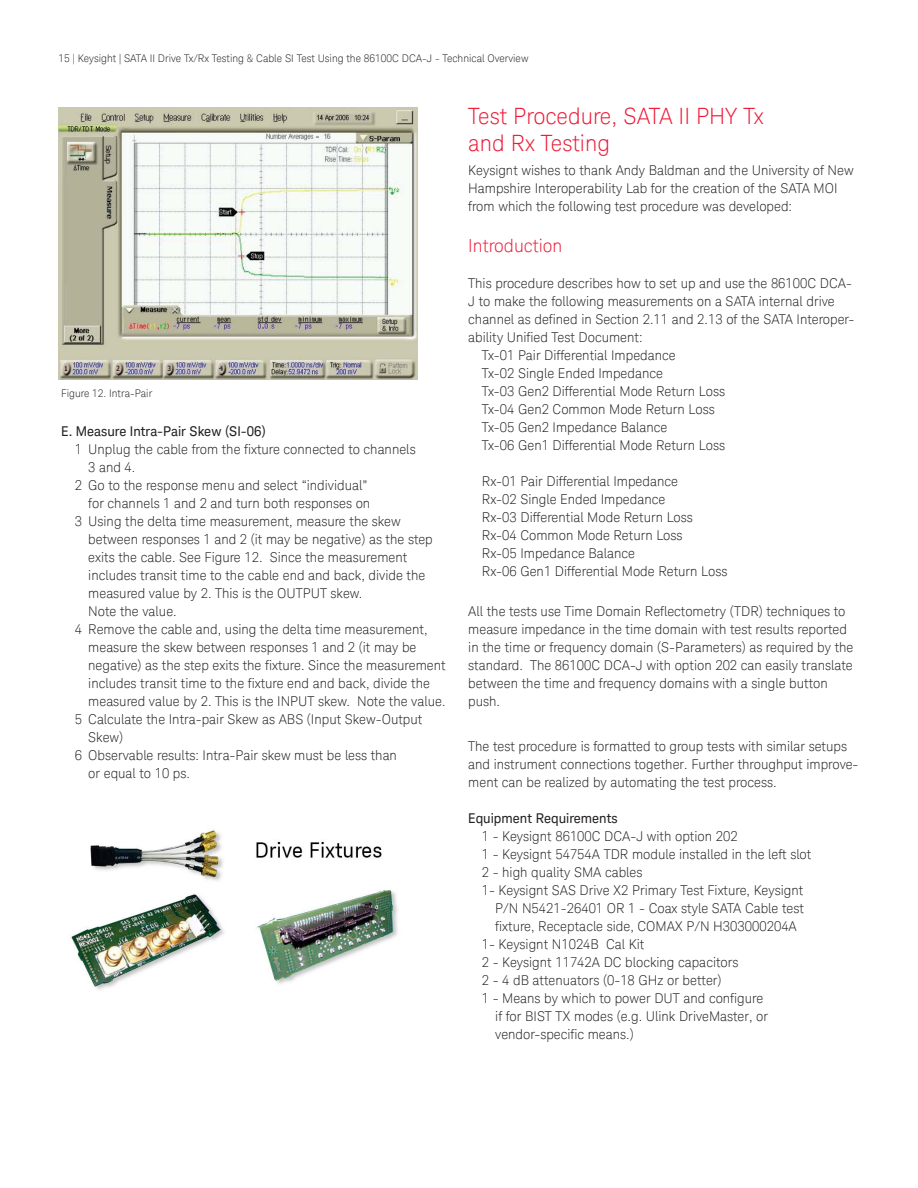
<style>
.page{position:relative;width:918px;height:1188px;background:#fff}
.page>*{position:absolute;margin:0;border:0;box-sizing:border-box;transform-origin:0 0}
.t1{font:300 22.5px/27px "Keysight Sans";color:#ed1a37}
.t2{font:300 18px "Keysight Sans";color:#ed1a37}
.t3{font:300 13.5px/18px "Keysight Sans";color:#231f20}
.t4{font:13.5px "Keysight Sans";color:#231f20}
.t5{font:300 10.5px "Keysight Sans";color:#231f20}
</style>
<div class="page">
<img style="left:59px;top:108px;width:359px;height:271px">
<img style="left:70px;top:830px;width:328px;height:160px">
<p class="t5" style="left:59px;top:53px;width:471px">15 | Keysight | SATA II Drive Tx/Rx Testing &amp; Cable SI Test Using the 86100C DCA-J - Technical Overview</p>
<p class="t5" style="left:61px;top:389px;width:93px">Figure 12. Intra-Pair</p>
<p class="t4" style="left:61px;top:425px;width:206px">E. Measure Intra-Pair Skew (SI-06)</p>
<p class="t3" style="left:75px;top:441px;width:342px">1 Unplug the cable from the fixture connected to channels</p>
<p class="t3" style="left:88px;top:459px;width:49px">3 and 4.</p>
<p class="t3" style="left:75px;top:477px;width:294px">2 Go to the response menu and select “individual”</p>
<p class="t3" style="left:88px;top:495px;width:284px">for channels 1 and 2 and turn both responses on</p>
<p class="t3" style="left:75px;top:513px;width:328px">3 Using the delta time measurement, measure the skew</p>
<p class="t3" style="left:88px;top:531px;width:346px">between responses 1 and 2 (it may be negative) as the step</p>
<p class="t3" style="left:88px;top:549px;width:321px">exits the cable. See Figure 12. Since the measurement</p>
<p class="t3" style="left:88px;top:567px;width:339px">includes transit time to the cable end and back, divide the</p>
<p class="t3" style="left:88px;top:585px;width:276px">measured value by 2. This is the OUTPUT skew.</p>
<p class="t3" style="left:88px;top:603px;width:90px">Note the value.</p>
<p class="t3" style="left:75px;top:621px;width:354px">4 Remove the cable and, using the delta time measurement,</p>
<p class="t3" style="left:88px;top:639px;width:330px">measure the skew between responses 1 and 2 (it may be</p>
<p class="t3" style="left:88px;top:657px;width:359px">negative) as the step exits the fixture. Since the measurement</p>
<p class="t3" style="left:88px;top:675px;width:343px">includes transit time to the fixture end and back, divide the</p>
<p class="t3" style="left:88px;top:693px;width:359px">measured value by 2. This is the INPUT skew. Note the value.</p>
<p class="t3" style="left:75px;top:711px;width:349px">5 Calculate the Intra-pair Skew as ABS (Input Skew-Output</p>
<p class="t3" style="left:88px;top:729px;width:37px">Skew)</p>
<p class="t3" style="left:75px;top:747px;width:324px">6 Observable results: Intra-Pair skew must be less than</p>
<p class="t3" style="left:88px;top:765px;width:103px">or equal to 10 ps.</p>
<h1 class="t1" style="left:468px;top:104px;width:297px">Test Procedure, SATA II PHY Tx and Rx Testing</h1>
<p class="t3" style="left:468px;top:162px;width:387px">Keysignt wishes to thank Andy Baldman and the University of New<br>Hampshire Interoperability Lab for the creation of the SATA MOI from which the following test procedure was developed:</p>
<h2 class="t2" style="left:468px;top:237px;width:96px">Introduction</h2>
<p class="t3" style="left:468px;top:275px;width:385px">This procedure describes how to set up and use the 86100C DCA-</p>
<p class="t3" style="left:468px;top:293px;width:368px">J to make the following measurements on a SATA internal drive</p>
<p class="t3" style="left:468px;top:311px;width:388px">channel as defined in Section 2.11 and 2.13 of the SATA Interoper-</p>
<p class="t3" style="left:468px;top:329px;width:176px">ability Unified Test Document:</p>
<p class="t3" style="left:482px;top:347px;width:195px">Tx-01 Pair Differential Impedance</p>
<p class="t3" style="left:482px;top:365px;width:183px">Tx-02 Single Ended Impedance</p>
<p class="t3" style="left:482px;top:383px;width:245px">Tx-03 Gen2 Differential Mode Return Loss</p>
<p class="t3" style="left:482px;top:401px;width:234px">Tx-04 Gen2 Common Mode Return Loss</p>
<p class="t3" style="left:482px;top:419px;width:187px">Tx-05 Gen2 Impedance Balance</p>
<p class="t3" style="left:482px;top:437px;width:245px">Tx-06 Gen1 Differential Mode Return Loss</p>
<p class="t3" style="left:482px;top:473px;width:247px">Rx-01 Pair Differential Impedance<br>Rx-02 Single Ended Impedance<br>Rx-03 Differential Mode Return Loss<br>Rx-04 Common Mode Return Loss<br>Rx-05 Impedance Balance<br>Rx-06 Gen1 Differential Mode Return Loss</p>
<p class="t3" style="left:468px;top:603px;width:387px">All the tests use Time Domain Reflectometry (TDR) techniques to measure impedance in the time domain with test results reported in the time or frequency domain (S-Parameters) as required by the standard. The 86100C DCA-J with option 202 can easily translate between the time and frequency domains with a single button push.</p>
<p class="t3" style="left:468px;top:738px;width:392px">The test procedure is formatted to group tests with similar setups and instrument connections together. Further throughput improve&shy;ment can be realized by automating the test process.</p>
<p class="t4" style="left:468px;top:812px;width:151px">Equipment Requirements</p>
<p class="t3" style="left:482px;top:828px;width:257px">1 - Keysignt 86100C DCA-J with option 202</p>
<p class="t3" style="left:482px;top:846px;width:331px">1 - Keysignt 54754A TDR module installed in the left slot</p>
<p class="t3" style="left:482px;top:864px;width:162px">2 - high quality SMA cables</p>
<p class="t3" style="left:482px;top:882px;width:323px">1- Keysignt SAS Drive X2 Primary Test Fixture, Keysignt</p>
<p class="t3" style="left:495px;top:900px;width:310px">P/N N5421-26401 OR 1 - Coax style SATA Cable test</p>
<p class="t3" style="left:495px;top:918px;width:303px">fixture, Receptacle side, COMAX P/N H303000204A</p>
<p class="t3" style="left:482px;top:936px;width:164px">1- Keysignt N1024B Cal Kit</p>
<p class="t3" style="left:482px;top:954px;width:258px">2 - Keysignt 11742A DC blocking capacitors</p>
<p class="t3" style="left:482px;top:972px;width:241px">2 - 4 dB attenuators (0-18 GHz or better)</p>
<p class="t3" style="left:482px;top:990px;width:283px">1 - Means by which to power DUT and configure</p>
<p class="t3" style="left:495px;top:1008px;width:274px">if for BIST TX modes (e.g. Ulink DriveMaster, or</p>
<p class="t3" style="left:495px;top:1026px;width:140px">vendor-specific means.)</p>
</div>
